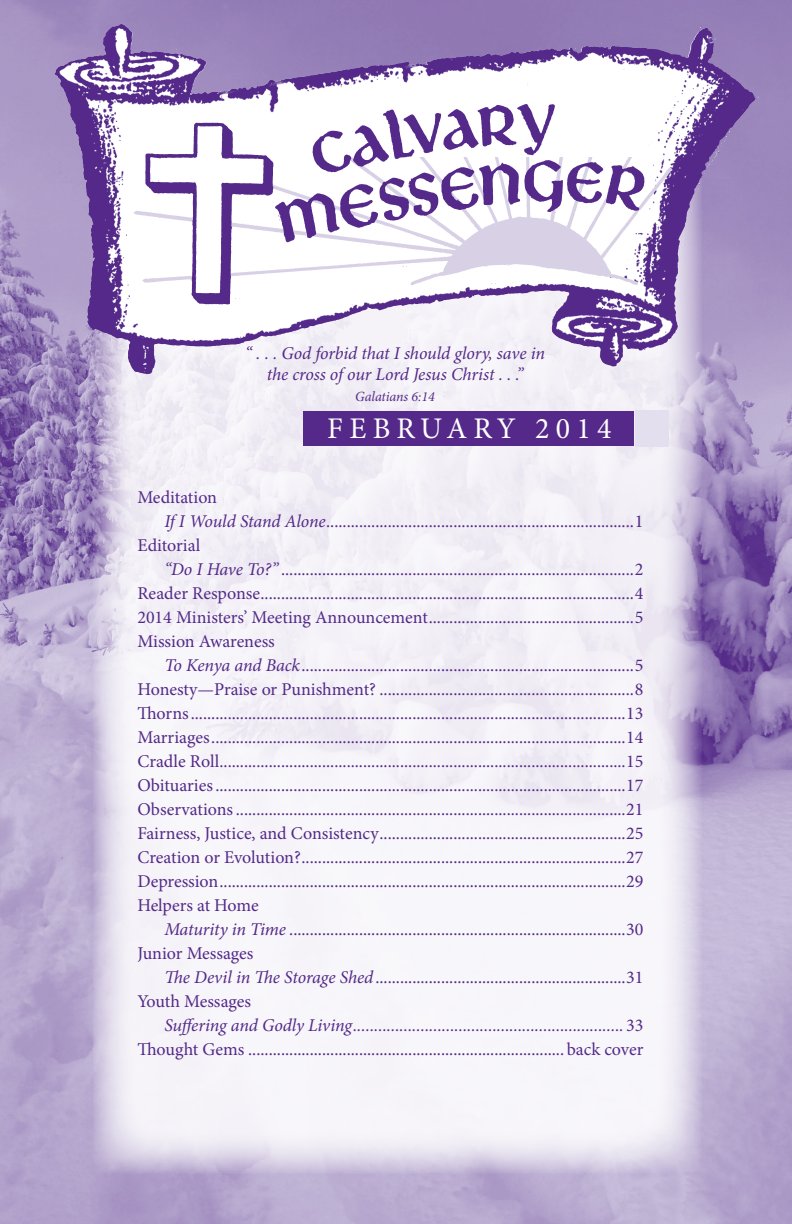
<style>
.page{position:relative;width:792px;height:1224px;background:#fff}
.page>*{position:absolute;margin:0;border:0;box-sizing:border-box;transform-origin:0 0}
.t1{font:30px "Minion Pro";letter-spacing:.21em;color:#fff}
.t2{font:18px/24px "Minion Pro";color:#542989}
.t3{font:italic 18px/24px "Minion Pro";letter-spacing:-.01em;color:#542989}
.t4{font:italic 14px "Minion Pro";letter-spacing:-.005em;color:#542989}
.s1{font-style:italic}
.s2{font-style:normal}
</style>
<div class="page">
<img style="left:0;top:0;width:792px;height:1224px">
<svg style="left:93px;top:399px;width:609px;height:774px;fill:#f5f3f8"></svg>
<img style="left:54px;top:17px;width:333px;height:139px">
<img style="left:45px;top:158px;width:711px;height:241px">
<img style="left:58px;top:48px;width:710px;height:327px">
<div style="left:303px;top:411px;width:331px;height:35px;background:#542989"></div>
<div style="left:635px;top:411px;width:34px;height:36px;background:#e4dfee"></div>
<p class="t3" style="left:245px;top:341px;width:301px">“ . . . God forbid that I should glory, save in</p>
<p class="t3" style="left:267px;top:362px;width:258px">the cross of our Lord Jesus Christ . . .”</p>
<p class="t4" style="left:355px;top:387px;width:81px">Galatians 6:14</p>
<p class="t1" style="left:327px;top:409px;width:286px">FEBRUARY 2014</p>
<p class="t2" style="left:164px;top:485px;width:480px;text-indent:-27px">Meditation<br><span class="s1">If I Would Stand Alone</span>...........................................................................1</p>
<p class="t2" style="left:164px;top:533px;width:480px;text-indent:-27px">Editorial<br><span class="s1">“Do I Have To?”</span>......................................................................................2</p>
<p class="t2" style="left:137px;top:581px;width:507px">Reader Response...........................................................................................4</p>
<p class="t2" style="left:137px;top:605px;width:507px">2014 Ministers’ Meeting Announcement..................................................5</p>
<p class="t2" style="left:137px;top:629px;width:139px">Mission Awareness</p>
<p class="t2" style="left:164px;top:653px;width:480px"><span class="s1">To Kenya and Back</span>.................................................................................5</p>
<p class="t2" style="left:137px;top:677px;width:507px">Honesty—Praise or Punishment? ..............................................................8</p>
<p class="t2" style="left:137px;top:701px;width:507px">Thorns..........................................................................................................13</p>
<p class="t2" style="left:137px;top:725px;width:508px">Marriages.....................................................................................................14</p>
<p class="t2" style="left:137px;top:749px;width:508px">Cradle Roll...................................................................................................15</p>
<p class="t2" style="left:137px;top:773px;width:508px">Obituaries....................................................................................................17</p>
<p class="t2" style="left:137px;top:797px;width:508px">Observations...............................................................................................21</p>
<p class="t2" style="left:137px;top:821px;width:508px">Fairness, Justice, and Consistency............................................................25</p>
<p class="t2" style="left:137px;top:845px;width:508px">Creation or Evolution?...............................................................................27</p>
<p class="t2" style="left:137px;top:869px;width:508px">Depression...................................................................................................29</p>
<p class="t2" style="left:164px;top:893px;width:481px;text-indent:-27px">Helpers at Home<br><span class="s1">Maturity in Time</span> ..................................................................................30</p>
<p class="t2" style="left:164px;top:941px;width:481px;text-indent:-27px">Junior Messages<br><span class="s1">The Devil in The Storage Shed</span>.............................................................31</p>
<p class="t3" style="left:164px;top:989px;width:481px;text-indent:-27px"><span class="s2">Youth Messages<br></span>Suffering and Godly Living................................................................ <span class="s2">33</span></p>
<p class="t2" style="left:137px;top:1037px;width:507px">Thought Gems ............................................................................. back cover</p>
</div>
